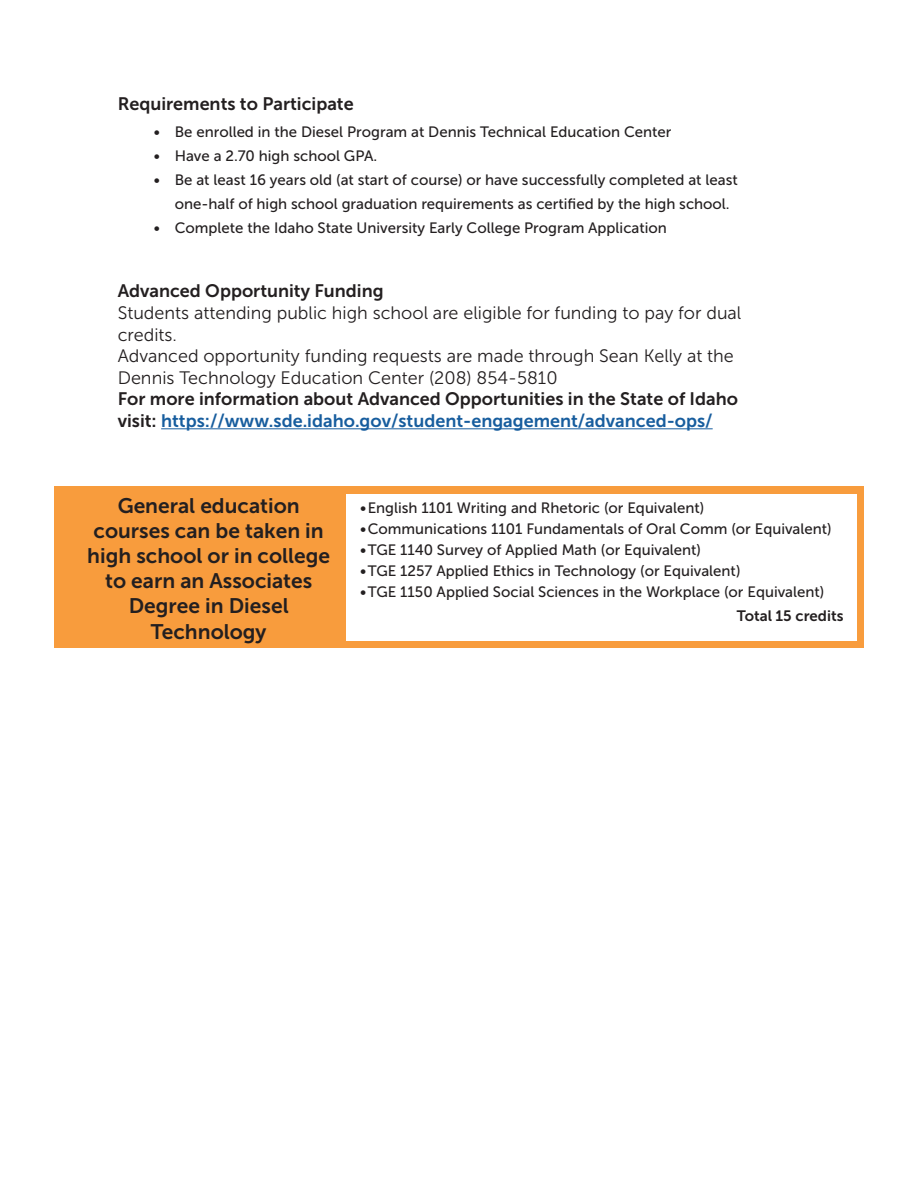
<style>
.page{position:relative;width:918px;height:1188px;background:#fff}
.page>*{position:absolute;margin:0;border:0;box-sizing:border-box;transform-origin:0 0}
.t1{font:21px/25.2px "Museo Sans 700";color:#231f20;text-align:center}
.t2{font:18px/21.6px "Museo Sans 300";color:#231f20}
.t3{font:18px/21.6px "Museo Sans 700";color:#231f20}
.t4{font:15px/24px "Museo Sans 500";color:#231f20}
.t5{font:15px "Museo Sans 700";color:#231f20}
.s1{color:#175d9e}
</style>
<div class="page">
<hr style="left:161px;top:428px;width:552px;height:1px;background:#175d9e">
<div style="left:54px;top:487px;width:810px;height:161px;background:#f89c3d"></div>
<div style="left:347px;top:494px;width:510px;height:147px;background:#fff"></div>
<p class="t3" style="left:118px;top:93px;width:237px">Requirements to Participate</p>
<p class="t4" style="left:154px;top:120px;width:519px">• Be enrolled in the Diesel Program at Dennis Technical Education Center</p>
<p class="t4" style="left:154px;top:144px;width:225px">• Have a 2.70 high school GPA.</p>
<p class="t4" style="left:175px;top:168px;width:565px;text-indent:-21px">• Be at least 16 years old (at start of course) or have successfully completed at least one-half of high school graduation requirements as certified by the high school.</p>
<p class="t4" style="left:154px;top:216px;width:515px">• Complete the Idaho State University Early College Program Application</p>
<p class="t3" style="left:118px;top:280px;width:267px">Advanced Opportunity Funding</p>
<p class="t2" style="left:118px;top:302px;width:625px">Students attending public high school are eligible for funding to pay for dual credits.</p>
<p class="t2" style="left:118px;top:345px;width:618px">Advanced opportunity funding requests are made through Sean Kelly at the<br>Dennis Technology Education Center (208) 854-5810</p>
<p class="t3" style="left:118px;top:388px;width:622px">For more information about Advanced Opportunities in the State of Idaho visit: <span class="s1">https://www.sde.idaho.gov/student-engagement/advanced-ops/</span></p>
<p class="t1" style="left:87px;top:493px;width:244px">General education courses can be taken in high school or in college to earn an Associates<br>Degree in Diesel<br>Technology</p>
<p class="t4" style="left:360px;top:496px;width:346px">•English 1101 Writing and Rhetoric (or Equivalent)</p>
<p class="t4" style="left:360px;top:517px;width:473px">•Communications 1101 Fundamentals of Oral Comm (or Equivalent)</p>
<p class="t4" style="left:360px;top:538px;width:343px">•TGE 1140 Survey of Applied Math (or Equivalent)</p>
<p class="t4" style="left:360px;top:559px;width:382px">•TGE 1257 Applied Ethics in Technology (or Equivalent)</p>
<p class="t4" style="left:360px;top:580px;width:466px">•TGE 1150 Applied Social Sciences in the Workplace (or Equivalent)</p>
<p class="t5" style="left:737px;top:608px;width:108px">Total 15 credits</p>
</div>
